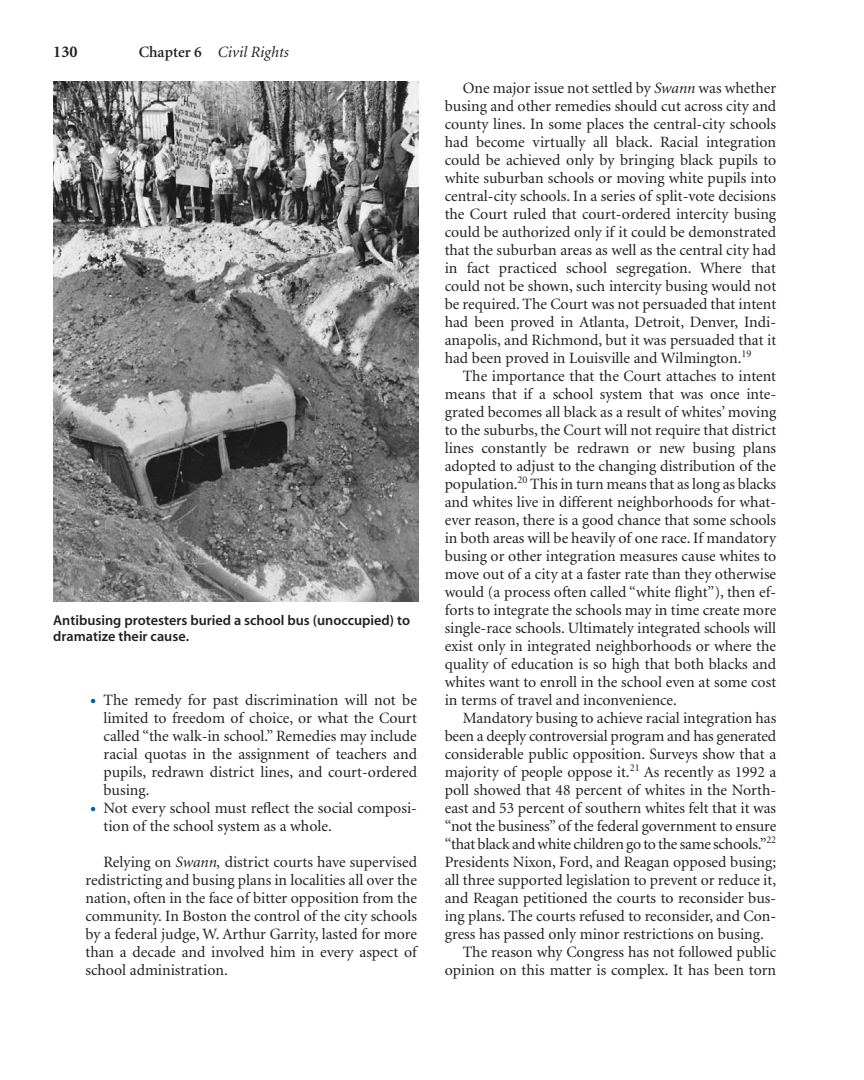
<style>
.page{position:relative;width:864px;height:1080px;background:#fff}
.page>*{position:absolute;margin:0;border:0;box-sizing:border-box;transform-origin:0 0}
.t1{font:700 16.5px "Minion";color:#231f20}
.t2{font:15.75px/18px "Minion";color:#231f20;text-align:justify}
.t3{font:italic 15.75px "Minion";color:#231f20}
.t4{font:14.25px/16.5px "Myriad Sem";color:#231f20}
.s1{font-weight:600;font-style:normal}
.s2{font-size:21px;color:#015aaa}
.s3{font-style:italic}
</style>
<div class="page">
<img style="left:53px;top:81px;width:365px;height:521px">
<p class="t1" style="left:53px;top:45px;width:26px">130</p>
<p class="t3" style="left:139px;top:46px;width:152px"><span class="s1">Chapter 6</span> Civil Rights</p>
<p class="t4" style="left:53px;top:613px;width:358px">Antibusing protesters buried a school bus (unoccupied) to dramatize their cause.</p>
<p class="t2" style="left:104px;top:692px;width:315px;text-indent:-14px"><span class="s2">•</span> The remedy for past discrimination will not be limited to freedom of choice, or what the Court called “the walk-in school.” Remedies may include racial quotas in the assignment of teachers and pupils, redrawn district lines, and court-ordered busing.</p>
<p class="t2" style="left:104px;top:800px;width:315px;text-indent:-14px"><span class="s2">•</span> Not every school must reflect the social composi&shy;tion of the school system as a whole.</p>
<p class="t2" style="left:85px;top:854px;width:333px;text-indent:18px">Relying on <span class="s3">Swann,</span> district courts have supervised redistricting and busing plans in localities all over the nation, often in the face of bitter opposition from the community. In Boston the control of the city schools by a federal judge, W. Arthur Garrity, lasted for more than a decade and involved him in every aspect of school administration.</p>
<p class="t2" style="left:463px;top:80px;width:315px">One major issue not settled by <span class="s3">Swann</span> was whether</p>
<p class="t2" style="left:445px;top:98px;width:333px">busing and other remedies should cut across city and</p>
<p class="t2" style="left:445px;top:116px;width:333px">county lines. In some places the central-city schools</p>
<p class="t2" style="left:445px;top:134px;width:333px">had become virtually all black. Racial integration</p>
<p class="t2" style="left:445px;top:152px;width:333px">could be achieved only by bringing black pupils to</p>
<p class="t2" style="left:445px;top:170px;width:333px">white suburban schools or moving white pupils into</p>
<p class="t2" style="left:445px;top:188px;width:333px">central-city schools. In a series of split-vote decisions</p>
<p class="t2" style="left:445px;top:206px;width:333px">the Court ruled that court-ordered intercity busing</p>
<p class="t2" style="left:445px;top:224px;width:333px">could be authorized only if it could be demonstrated</p>
<p class="t2" style="left:445px;top:242px;width:333px">that the suburban areas as well as the central city had</p>
<p class="t2" style="left:445px;top:260px;width:333px">in fact practiced school segregation. Where that</p>
<p class="t2" style="left:445px;top:278px;width:333px">could not be shown, such intercity busing would not</p>
<p class="t2" style="left:445px;top:296px;width:333px">be required. The Court was not persuaded that intent</p>
<p class="t2" style="left:445px;top:314px;width:333px">had been proved in Atlanta, Detroit, Denver, Indi-</p>
<p class="t2" style="left:445px;top:332px;width:333px">anapolis, and Richmond, but it was persuaded that it</p>
<p class="t2" style="left:445px;top:350px;width:308px">had been proved in Louisville and Wilmington.<sup>19</sup></p>
<p class="t2" style="left:463px;top:368px;width:315px">The importance that the Court attaches to intent</p>
<p class="t2" style="left:445px;top:386px;width:333px">means that if a school system that was once inte-</p>
<p class="t2" style="left:445px;top:404px;width:333px">grated becomes all black as a result of whites’ moving</p>
<p class="t2" style="left:445px;top:422px;width:333px">to the suburbs, the Court will not require that district</p>
<p class="t2" style="left:445px;top:440px;width:333px">lines constantly be redrawn or new busing plans</p>
<p class="t2" style="left:445px;top:458px;width:333px">adopted to adjust to the changing distribution of the</p>
<p class="t2" style="left:445px;top:476px;width:333px">population.<sup>20</sup> This in turn means that as long as blacks</p>
<p class="t2" style="left:445px;top:494px;width:333px">and whites live in different neighborhoods for what-</p>
<p class="t2" style="left:445px;top:512px;width:333px">ever reason, there is a good chance that some schools</p>
<p class="t2" style="left:445px;top:530px;width:333px">in both areas will be heavily of one race. If mandatory</p>
<p class="t2" style="left:445px;top:548px;width:333px">busing or other integration measures cause whites to</p>
<p class="t2" style="left:445px;top:566px;width:333px">move out of a city at a faster rate than they otherwise</p>
<p class="t2" style="left:445px;top:584px;width:333px">would (a process often called “white flight”), then ef-</p>
<p class="t2" style="left:445px;top:602px;width:333px">forts to integrate the schools may in time create more</p>
<p class="t2" style="left:445px;top:620px;width:333px">single-race schools. Ultimately integrated schools will</p>
<p class="t2" style="left:445px;top:638px;width:333px">exist only in integrated neighborhoods or where the</p>
<p class="t2" style="left:445px;top:656px;width:333px">quality of education is so high that both blacks and</p>
<p class="t2" style="left:445px;top:674px;width:333px">whites want to enroll in the school even at some cost</p>
<p class="t2" style="left:445px;top:692px;width:234px">in terms of travel and inconvenience.</p>
<p class="t2" style="left:463px;top:710px;width:315px">Mandatory busing to achieve racial integration has</p>
<p class="t2" style="left:445px;top:728px;width:333px">been a deeply controversial program and has generated</p>
<p class="t2" style="left:445px;top:746px;width:333px">considerable public opposition. Surveys show that a</p>
<p class="t2" style="left:445px;top:764px;width:333px">majority of people oppose it.<sup>21</sup> As recently as 1992 a</p>
<p class="t2" style="left:445px;top:782px;width:333px">poll showed that 48 percent of whites in the North-</p>
<p class="t2" style="left:445px;top:800px;width:333px">east and 53 percent of southern whites felt that it was</p>
<p class="t2" style="left:445px;top:818px;width:333px">“not the business” of the federal government to ensure</p>
<p class="t2" style="left:445px;top:836px;width:333px">“that black and white children go to the same schools.”<sup>22</sup></p>
<p class="t2" style="left:445px;top:854px;width:333px">Presidents Nixon, Ford, and Reagan opposed busing;</p>
<p class="t2" style="left:445px;top:872px;width:333px">all three supported legislation to prevent or reduce it,</p>
<p class="t2" style="left:445px;top:890px;width:333px">and Reagan petitioned the courts to reconsider bus-</p>
<p class="t2" style="left:445px;top:908px;width:333px">ing plans. The courts refused to reconsider, and Con-</p>
<p class="t2" style="left:445px;top:926px;width:321px">gress has passed only minor restrictions on busing.</p>
<p class="t2" style="left:463px;top:944px;width:315px">The reason why Congress has not followed public</p>
<p class="t2" style="left:445px;top:962px;width:333px">opinion on this matter is complex. It has been torn</p>
</div>
